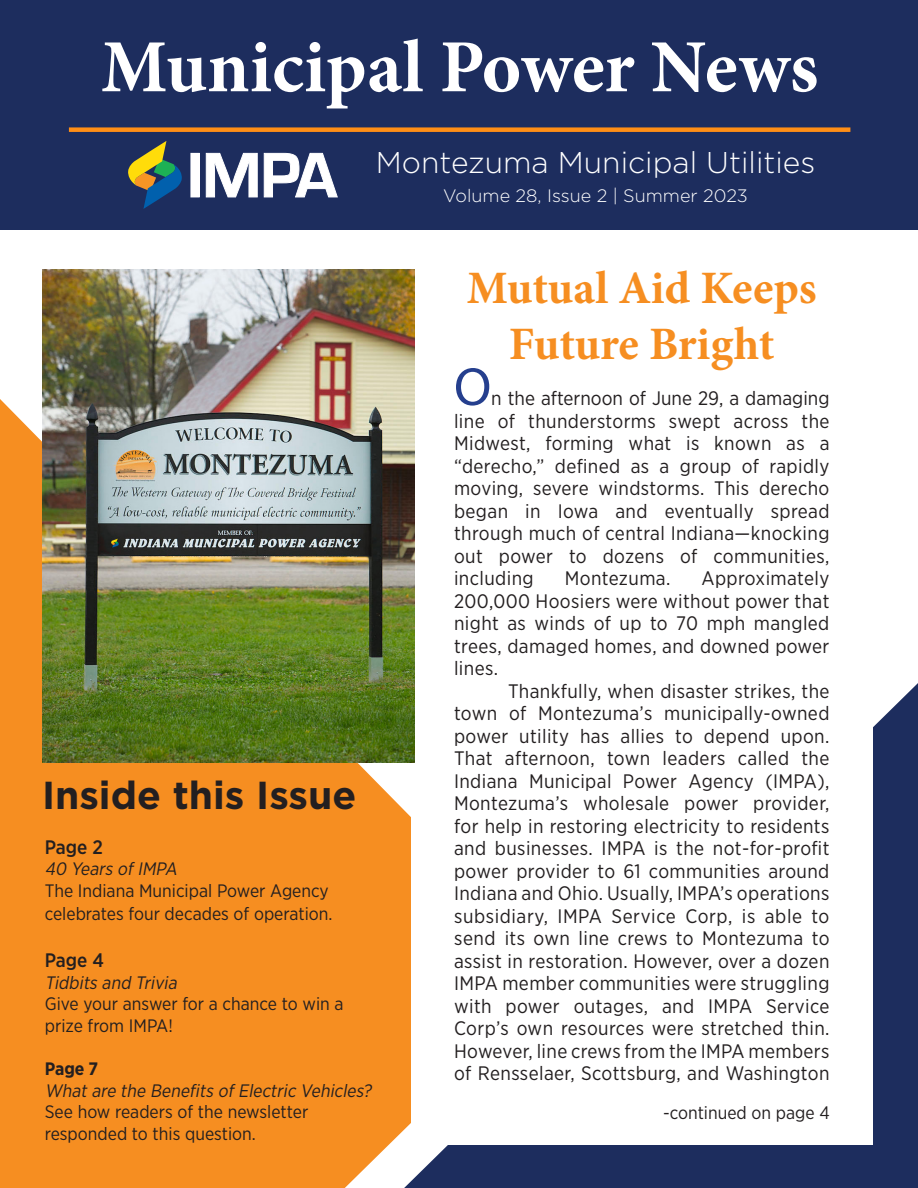
<style>
.page{position:relative;width:918px;height:1188px;background:#fff}
.page>*{position:absolute;margin:0;border:0;box-sizing:border-box;transform-origin:0 0}
.t1{font:700 75px "Minion Pro";letter-spacing:-.005em;color:#fff}
.t2{font:54px "Myriad Pro";color:#253f8e}
.t3{font:700 46.5px/55.8px "Minion Pro";letter-spacing:-.005em;color:#f68e21;text-align:center}
.t4{font:700 39px "Gotham";color:#231f20}
.t5{font:300 30px "Gotham";color:#fff}
.t6{font:19.5px/22.5px "Gotham Narrow";letter-spacing:.02em;color:#231f20;text-align:justify}
.t7{font:500 19.5px "Gotham Narrow";color:#231f20}
.t8{font:18px/21.6px "Gotham Narrow";color:#231f20}
.t9{font:italic 18px "Gotham Narrow";color:#231f20}
.t10{font:300 18px "Gotham";color:#fff}
.t11{font:700 18px "Gotham Narrow";color:#231f20}
.s1{font-style:italic}
</style>
<div class="page">
<div style="left:0;top:399px;width:415px;height:789px;background:#f68e21"></div>
<div style="left:0;top:0;width:918px;height:230px;background:#1d2d5e"></div>
<svg style="left:404px;top:683px;width:514px;height:505px;background:#323c63"></svg>
<div style="left:411px;top:675px;width:462px;height:470px;background:#fff"></div>
<div style="left:69px;top:127px;width:781px;height:5px;background:#ff8e16"></div>
<div style="left:191px;top:153px;width:8px;height:44px;background:#fff"></div>
<div style="left:190px;top:153px;width:10px;height:44px;border:1px solid #fff"></div>
<svg style="left:205px;top:152px;width:133px;height:46px"></svg>
<svg style="left:128px;top:141px;width:54px;height:68px"></svg>
<img style="left:42px;top:269px;width:372px;height:493px">
<p class="t1" style="left:101px;top:14px;width:719px">Municipal Power News</p>
<p class="t5" style="left:376px;top:144px;width:441px">Montezuma Municipal Utilities</p>
<p class="t10" style="left:443px;top:185px;width:306px">Volume 28, Issue 2 | Summer 2023</p>
<p class="t4" style="left:42px;top:773px;width:316px">Inside this Issue</p>
<p class="t7" style="left:45px;top:834px;width:60px">Page 2</p>
<p class="t9" style="left:45px;top:858px;width:138px">40 Years ofIMPA</p>
<p class="t8" style="left:45px;top:878px;width:289px;line-height:23.4px">The Indiana Municipal Power Agency celebrates four decades of operation.</p>
<p class="t7" style="left:45px;top:948px;width:61px">Page 4</p>
<p class="t9" style="left:45px;top:971px;width:137px">Tidbits and Trivia</p>
<p class="t8" style="left:45px;top:993px;width:300px">Give your answer for a chance to win a prize from IMPA!</p>
<p class="t11" style="left:45px;top:1057px;width:55px">Page 7</p>
<p class="t8" style="left:45px;top:1079px;width:332px"><span class="s1">Whatare the Benefits ofElectric Vehicles?<br></span>See how readers of the newsletter responded to this question.</p>
<p class="t3" style="left:467px;top:260px;width:351px">Mutual Aid Keeps<br>Future Bright</p>
<p class="t2" style="left:454px;top:354px;width:39px">O</p>
<p class="t6" style="left:454px;top:387px;width:377px;text-indent:37px">n the afternoon of June 29, a damaging line of thunderstorms swept across the Midwest, forming what is known as a “derecho,” defined as a group of rapidly moving, severe windstorms. This derecho began in Iowa and eventually spread through much of central Indiana—knocking out power to dozens of communities, including</p>
<p class="t6" style="left:454px;top:567px;width:377px;text-indent:247px">Approximately 200,000 Hoosiers were without power that night as winds of up to 70 mph mangled trees, damaged homes, and downed power lines.</p>
<p class="t6" style="left:454px;top:679px;width:377px;text-indent:54px">Thankfully, when disaster strikes, the town of Montezuma’s municipally-owned power utility has allies to depend upon.<br>That afternoon, town leaders called the Indiana Municipal Power Agency (IMPA), Montezuma’s wholesale power provider, for help in restoring electricity to residents and businesses. IMPA is the not-for-profit power provider to 61 communities around Indiana and Ohio. Usually, IMPA’s operations subsidiary, IMPA Service Corp, is able to send its own line crews to Montezuma to assist in restoration. However, over a dozen IMPA member communities were struggling with power outages, and IMPA Service Corp’s own resources were stretched thin.<br>However, line crews from the IMPA members of Rensselaer, Scottsburg, and Washington</p>
<p class="t6" style="left:565px;top:567px;width:107px">Montezuma.</p>
<p class="t8" style="left:663px;top:1102px;width:168px">-continued on page 4</p>
</div>
